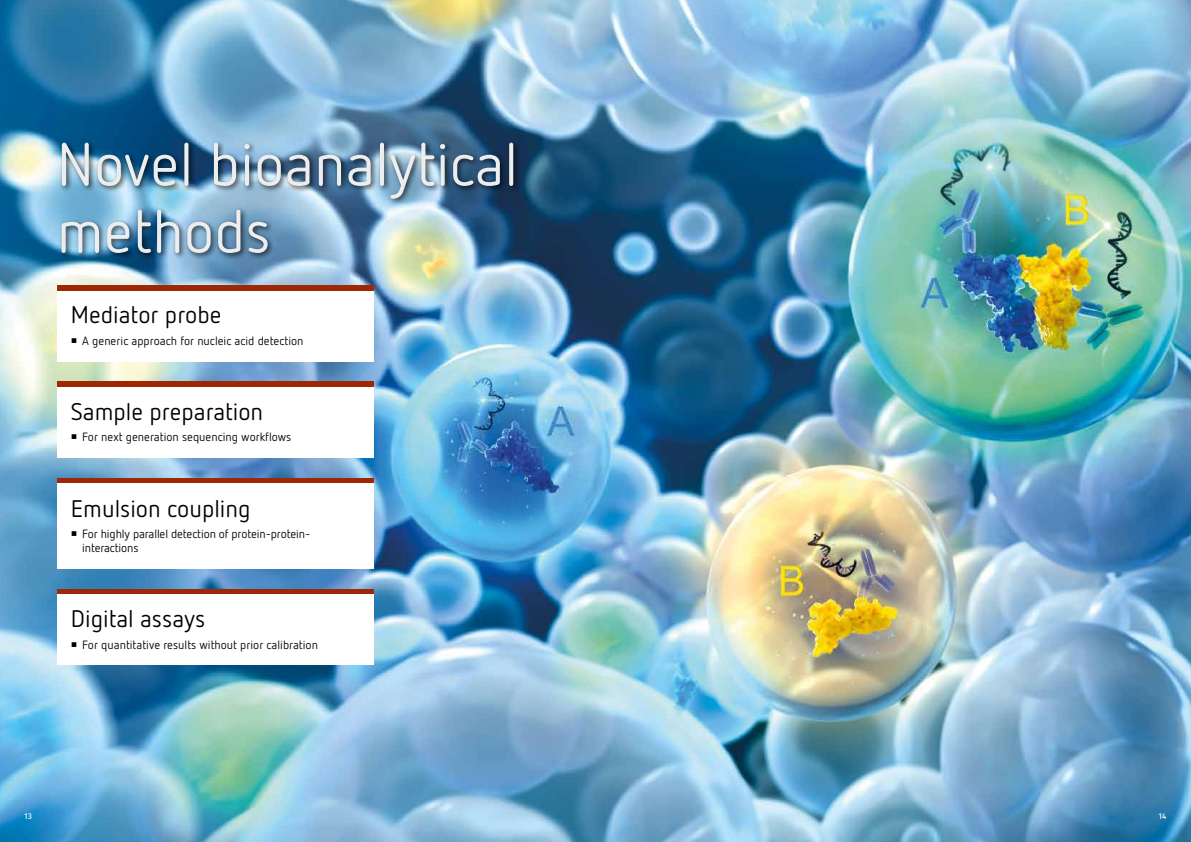
<style>
.page{position:relative;width:1191px;height:842px;background:#fff}
.page>*{position:absolute;margin:0;border:0;box-sizing:border-box;transform-origin:0 0}
.t1{font:60px/67px "Netto OT";color:#ededed}
.t2{font:24px "Netto OT";color:#000}
.t3{font:12px/14.4px "Netto OT";color:#000}
.t4{font:700 8px "Netto OT";color:#fff}
</style>
<div class="page">
<img style="left:0;top:0;width:1191px;height:842px">
<div style="left:57px;top:285px;width:316px;height:6px;background:#9e2705"></div>
<div style="left:57px;top:291px;width:316px;height:70px;background:#fff"></div>
<div style="left:57px;top:381px;width:316px;height:6px;background:#9e2705"></div>
<div style="left:57px;top:387px;width:316px;height:71px;background:#fff"></div>
<div style="left:57px;top:478px;width:316px;height:6px;background:#9e2705"></div>
<div style="left:57px;top:484px;width:316px;height:85px;background:#fff"></div>
<div style="left:57px;top:589px;width:316px;height:5px;background:#9e2705"></div>
<div style="left:57px;top:594px;width:316px;height:71px;background:#fff"></div>
<div style="left:58px;top:140px;width:462px;height:121px;background:#000;opacity:.75"></div>
<h1 class="t1" style="left:57px;top:130px;width:463px">Novel bioanalytical methods</h1>
<h2 class="t2" style="left:71px;top:300px;width:152px">Mediator probe</h2>
<p class="t3" style="left:71px;top:333px;width:234px">○ A generic approach for nucleic acid detection</p>
<h2 class="t2" style="left:71px;top:397px;width:194px">Sample preparation</h2>
<p class="t3" style="left:71px;top:430px;width:222px">○ For next generation sequencing workflows</p>
<h2 class="t2" style="left:71px;top:493px;width:181px">Emulsion coupling</h2>
<p class="t3" style="left:82px;top:526px;width:229px;text-indent:-11px">○ For highly parallel detection of protein-protein&shy;interactions</p>
<h2 class="t2" style="left:71px;top:604px;width:136px">Digital assays</h2>
<p class="t3" style="left:71px;top:637px;width:249px">○ For quantitative results without prior calibration</p>
<p class="t4" style="left:25px;top:811px;width:9px">13</p>
<p class="t4" style="left:1158px;top:811px;width:9px">14</p>
</div>
